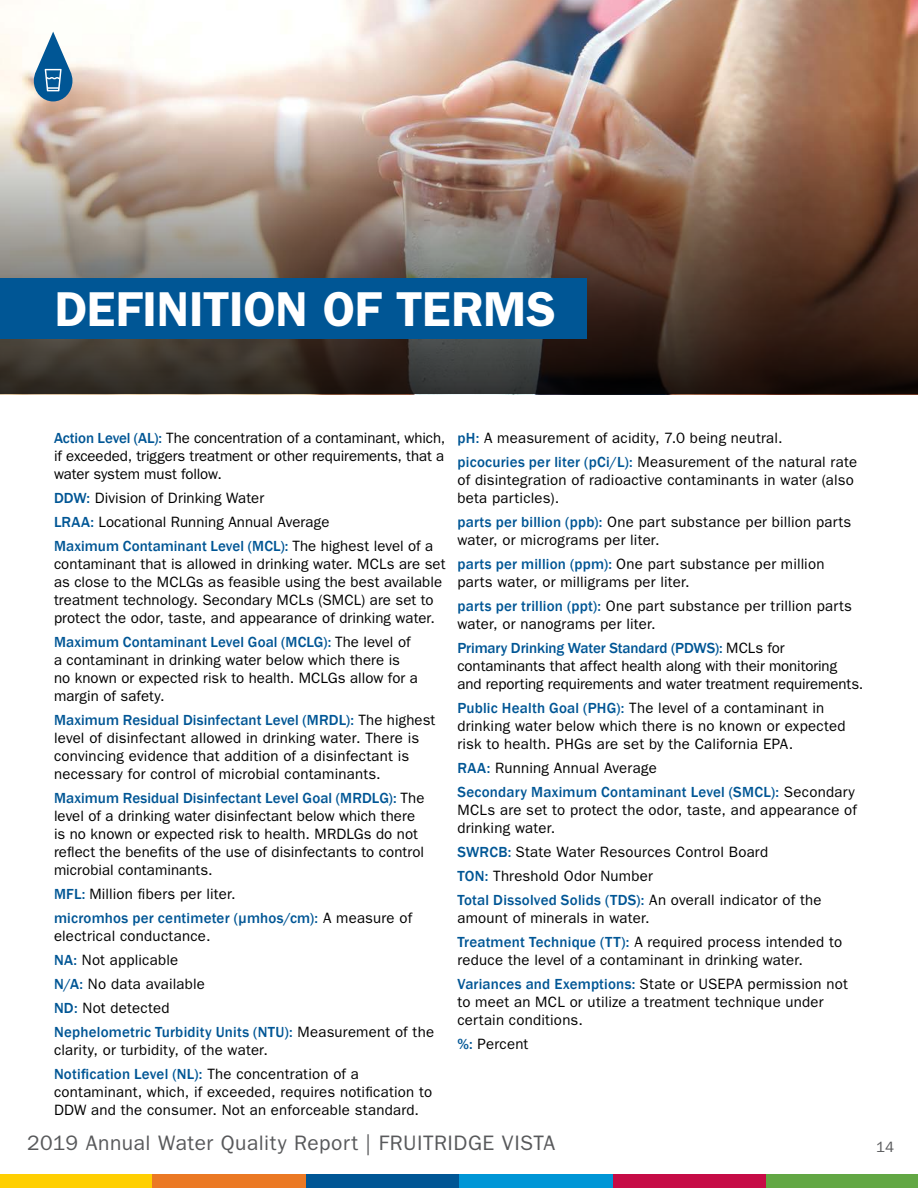
<style>
.page{position:relative;width:918px;height:1188px;background:#fff}
.page>*{position:absolute;margin:0;border:0;box-sizing:border-box;transform-origin:0 0}
.t1{font:600 49.2px "ITC Franklin Gothic Std";letter-spacing:-.005em;color:#fff}
.t2{font:21px "ITC Franklin Gothic Std";letter-spacing:.02em;color:#58595b}
.t3{font:15px/18px "ITC Franklin Gothic Std";letter-spacing:.01em;color:#000}
.t4{font:500 15px "Franklin Gothic";letter-spacing:.01em;color:#005695}
.t5{font:500 15px "Franklin Gothic";letter-spacing:-.01em;color:#005695}
.t6{font:15px "ITC Franklin Gothic Std";color:#58595b}
.s1{font-family:"Franklin Gothic";font-weight:500;color:#005695}
.s2{font-family:"ITC Franklin Gothic Std";font-weight:400;color:#000}
</style>
<div class="page">
<div style="left:766px;top:1174px;width:152px;height:14px;background:#62a744"></div>
<div style="left:612px;top:1174px;width:154px;height:14px;background:#c60c46"></div>
<div style="left:459px;top:1174px;width:153px;height:14px;background:#0096d6"></div>
<div style="left:305px;top:1174px;width:154px;height:14px;background:#005695"></div>
<div style="left:152px;top:1174px;width:153px;height:14px;background:#eb7924"></div>
<div style="left:0;top:1174px;width:152px;height:14px;background:#ffcf01"></div>
<img style="left:0;top:0;width:918px;height:111px">
<img style="left:0;top:111px;width:918px;height:283px">
<svg style="left:34px;top:32px;width:38px;height:69px"></svg>
<div style="left:0;top:278px;width:586px;height:61px;background:#005695"></div>
<h1 class="t1" style="left:55px;top:280px;width:503px">DEFINITION OF TERMS</h1>
<p class="t3" style="left:54px;top:429px;width:393px;text-align:justify"><span class="s1">Action Level (AL):</span> The concentration of a contaminant, which, if exceeded, triggers treatment or other requirements, that a water system must follow.</p>
<p class="t3" style="left:54px;top:486px;width:277px;line-height:24px"><span class="s1">DDW:</span> Division of Drinking Water<br><span class="s1">LRAA:</span> Locational Running Annual Average</p>
<p class="t4" style="left:54px;top:537px;width:381px">Maximum Contaminant Level (MCL): <span class="s2">The highest level of a</span></p>
<p class="t3" style="left:54px;top:555px;width:393px">contaminant that is allowed in drinking water. MCLs are set as close to the MCLGs as feasible using the best available treatment technology. Secondary MCLs (SMCL) are set to protect the odor, taste, and appearance of drinking water.</p>
<p class="t4" style="left:54px;top:633px;width:358px">Maximum Contaminant Level Goal (MCLG): <span class="s2">The level of</span></p>
<p class="t3" style="left:54px;top:651px;width:365px">a contaminant in drinking water below which there is no known or expected risk to health. MCLGs allow for a margin of safety.</p>
<p class="t4" style="left:54px;top:711px;width:383px">Maximum Residual Disinfectant Level (MRDL): <span class="s2">The highest</span></p>
<p class="t3" style="left:54px;top:729px;width:367px">level of disinfectant allowed in drinking water. There is convincing evidence that addition of a disinfectant is necessary for control of microbial contaminants.</p>
<p class="t4" style="left:54px;top:789px;width:372px">Maximum Residual Disinfectant Level Goal (MRDLG): <span class="s2">The</span></p>
<p class="t3" style="left:54px;top:807px;width:372px">level of a drinking water disinfectant below which there is no known or expected risk to health. MRDLGs do not reflect the benefits of the use of disinfectants to control microbial contaminants.</p>
<p class="t3" style="left:54px;top:885px;width:183px"><span class="s1">MFL:</span> Million fibers per liter.</p>
<p class="t4" style="left:54px;top:909px;width:360px">micromhos per centimeter (µmhos/cm): <span class="s2">A measure of</span></p>
<p class="t3" style="left:54px;top:924px;width:158px;line-height:24px">electrical conductance.<br><span class="s1">NA:</span> Not applicable<br><span class="s1">N/A:</span> No data available<br><span class="s1">ND:</span> Not detected</p>
<p class="t4" style="left:54px;top:1023px;width:382px">Nephelometric Turbidity Units (NTU): <span class="s2">Measurement of the</span></p>
<p class="t3" style="left:54px;top:1041px;width:215px">clarity, or turbidity, of the water.</p>
<p class="t4" style="left:54px;top:1065px;width:307px">Notification Level (NL): <span class="s2">The concentration of a</span></p>
<p class="t3" style="left:54px;top:1083px;width:380px">contaminant, which, if exceeded, requires notification to<br>DDW and the consumer. Not an enforceable standard.</p>
<p class="t3" style="left:457px;top:426px;width:401px;line-height:24px"><span class="s1">pH:</span> A measurement of acidity, 7.0 being neutral.<br><span class="s1">picocuries per liter (pCi/L):</span> Measurement of the natural rate</p>
<p class="t3" style="left:457px;top:471px;width:398px">of disintegration of radioactive contaminants in water (also beta particles).</p>
<p class="t3" style="left:457px;top:513px;width:395px"><span class="s1">parts per billion (ppb):</span> One part substance per billion parts water, or micrograms per liter.</p>
<p class="t3" style="left:457px;top:555px;width:369px"><span class="s1">parts per million (ppm):</span> One part substance per million parts water, or milligrams per liter.</p>
<p class="t3" style="left:457px;top:597px;width:396px"><span class="s1">parts per trillion (ppt):</span> One part substance per trillion parts water, or nanograms per liter.</p>
<p class="t5" style="left:457px;top:639px;width:329px">Primary Drinking Water Standard (PDWS): <span class="s2">MCLs for</span></p>
<p class="t3" style="left:457px;top:657px;width:408px">contaminants that affect health along with their monitoring and reporting requirements and water treatment requirements.</p>
<p class="t3" style="left:457px;top:699px;width:390px"><span class="s1">Public Health Goal (PHG):</span> The level of a contaminant in drinking water below which there is no known or expected risk to health. PHGs are set by the California EPA.</p>
<p class="t3" style="left:457px;top:759px;width:201px"><span class="s1">RAA:</span> Running Annual Average</p>
<p class="t4" style="left:457px;top:783px;width:399px">Secondary Maximum Contaminant Level (SMCL): <span class="s2">Secondary</span></p>
<p class="t3" style="left:457px;top:801px;width:401px">MCLs are set to protect the odor, taste, and appearance of drinking water.</p>
<p class="t3" style="left:457px;top:840px;width:312px;line-height:24px"><span class="s1">SWRCB:</span> State Water Resources Control Board<br><span class="s1">TON:</span> Threshold Odor Number</p>
<p class="t4" style="left:457px;top:891px;width:366px">Total Dissolved Solids (TDS): <span class="s2">An overall indicator of the</span></p>
<p class="t3" style="left:457px;top:906px;width:386px;line-height:24px">amount of minerals in water.<br><span class="s1">Treatment Technique (TT):</span> A required process intended to</p>
<p class="t3" style="left:457px;top:948px;width:392px;line-height:24px">reduce the level of a contaminant in drinking water.<br><span class="s1">Variances and Exemptions:</span> State or USEPA permission not</p>
<p class="t3" style="left:457px;top:993px;width:368px">to meet an MCL or utilize a treatment technique under certain conditions.</p>
<p class="t3" style="left:457px;top:1035px;width:73px"><span class="s1">%:</span> Percent</p>
<h2 class="t2" style="left:27px;top:1131px;width:530px">2019 Annual Water Quality Report | FRUITRIDGE VISTA</h2>
<p class="t6" style="left:876px;top:1138px;width:19px">14</p>
</div>
